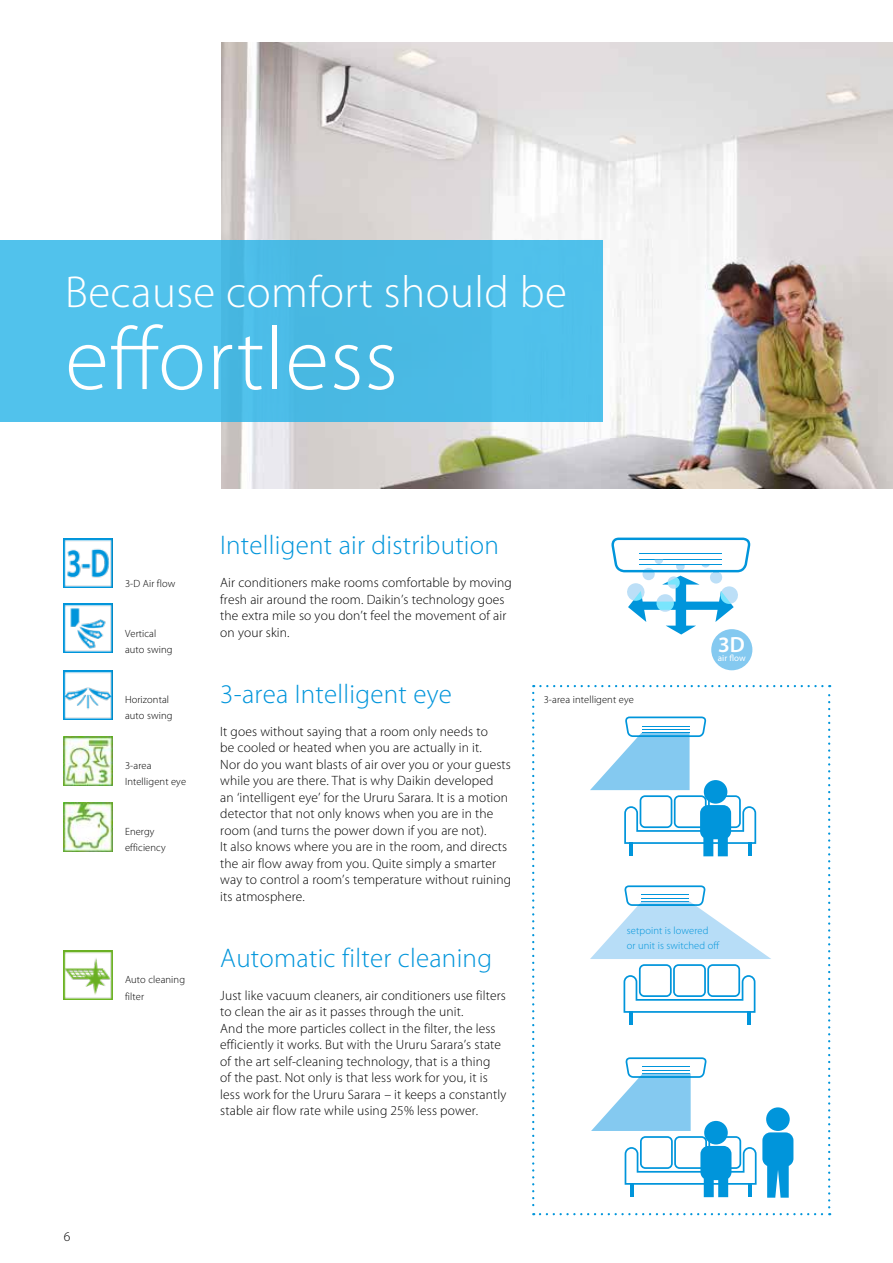
<style>
.page{position:relative;width:893px;height:1263px;background:#fff}
.page>*{position:absolute;margin:0;border:0;box-sizing:border-box;transform-origin:0 0}
.t1{font:300 90px "Myriad Pro";letter-spacing:.01em;color:#fff}
.t2{font:300 45px "Myriad Pro";letter-spacing:.01em;color:#fff}
.t3{font:300 27px "Myriad Pro";letter-spacing:.01em;color:#0095db}
.t4{font:600 22.05px "Myriad Pro";color:#fff}
.t5{font:300 13.5px/16.5px "Myriad Pro";letter-spacing:.01em;color:#000}
.t6{font:300 10.5px/16.5px "Myriad Pro";letter-spacing:.01em;color:#000}
.t7{font:300 10.5px/15.1px "Myriad Pro";letter-spacing:.01em;color:#0095db}
.t8{font:9px "Myriad Pro";color:#fff}
</style>
<div class="page">
<svg style="left:532px;top:693px;width:2px;height:522px"></svg>
<svg style="left:540px;top:1213px;width:290px;height:2px"></svg>
<svg style="left:828px;top:685px;width:2px;height:522px"></svg>
<svg style="left:533px;top:685px;width:289px;height:2px"></svg>
<svg style="left:590px;top:716px;width:166px;height:140px"></svg>
<hr style="left:642px;top:732px;width:48px;height:1px;background:#0095db">
<svg style="left:591px;top:1057px;width:202px;height:141px"></svg>
<hr style="left:642px;top:1073px;width:48px;height:1px;background:#0095db">
<img style="left:64px;top:538px;width:49px;height:49px">
<img style="left:64px;top:604px;width:49px;height:49px">
<img style="left:64px;top:670px;width:49px;height:49px">
<img style="left:64px;top:736px;width:49px;height:49px">
<img style="left:64px;top:802px;width:49px;height:49px">
<img style="left:64px;top:950px;width:49px;height:49px">
<hr style="left:629px;top:1011px;width:3px;height:14px;background:#0095db">
<hr style="left:747px;top:1011px;width:3px;height:14px;background:#0095db">
<svg style="left:590px;top:885px;width:181px;height:128px"></svg>
<hr style="left:641px;top:901px;width:48px;height:1px;background:#0095db">
<img style="left:221px;top:43px;width:672px;height:445px">
<div style="left:0;top:241px;width:603px;height:181px;background:#50c0eb"></div>
<svg style="left:611px;top:538px;width:139px;height:96px"></svg>
<div style="left:711px;top:629px;width:41px;height:41px;background:#84c9f0;border-radius:50%"></div>
<h2 class="t2" style="left:65px;top:267px;width:503px">Because comfort should be</h2>
<h1 class="t1" style="left:65px;top:310px;width:334px">effortless</h1>
<p class="t6" style="left:125px;top:575px;width:52px">3-D Air flow</p>
<p class="t6" style="left:125px;top:625px;width:49px">Vertical auto swing</p>
<p class="t6" style="left:125px;top:691px;width:49px">Horizontal auto swing</p>
<p class="t6" style="left:125px;top:757px;width:63px">3-area<br>Intelligent eye</p>
<p class="t6" style="left:125px;top:823px;width:42px">Energy efficiency</p>
<h3 class="t3" style="left:220px;top:530px;width:280px">Intelligent air distribution</h3>
<p class="t5" style="left:220px;top:574px;width:293px">Air conditioners make rooms comfortable by moving fresh air around the room. Daikin’s technology goes the extra mile so you don’t feel the movement of air on your skin.</p>
<h3 class="t3" style="left:220px;top:679px;width:233px">3-area Intelligent eye</h3>
<p class="t5" style="left:220px;top:723px;width:293px">It goes without saying that a room only needs to<br>be cooled or heated when you are actually in it.<br>Nor do you want blasts of air over you or your guests while you are there. That is why Daikin developed<br>an ‘intelligent eye’ for the Ururu Sarara. It is a motion detector that not only knows when you are in the room (and turns the power down if you are not).<br>It also knows where you are in the room, and directs the air flow away from you. Quite simply a smarter way to control a room’s temperature without ruining its atmosphere.</p>
<p class="t6" style="left:544px;top:691px;width:92px">3-area intelligent eye</p>
<h3 class="t4" style="left:719px;top:632px;width:27px">3D</h3>
<p class="t8" style="left:718px;top:652px;width:30px">air flow</p>
<p class="t5" style="left:64px;top:1228px;width:8px">6</p>
<p class="t6" style="left:125px;top:971px;width:62px">Auto cleaning filter</p>
<h3 class="t3" style="left:220px;top:943px;width:273px">Automatic filter cleaning</h3>
<p class="t5" style="left:220px;top:987px;width:287px">Just like vacuum cleaners, air conditioners use filters to clean the air as it passes through the unit.<br>And the more particles collect in the filter, the less efficiently it works. But with the Ururu Sarara’s state of the art self-cleaning technology, that is a thing<br>of the past. Not only is that less work for you, it is less work for the Ururu Sarara – it keeps a constantly stable air flow rate while using 25% less power.</p>
<p class="t7" style="left:627px;top:923px;width:94px">setpoint is lowered or unit is switched off</p>
</div>
